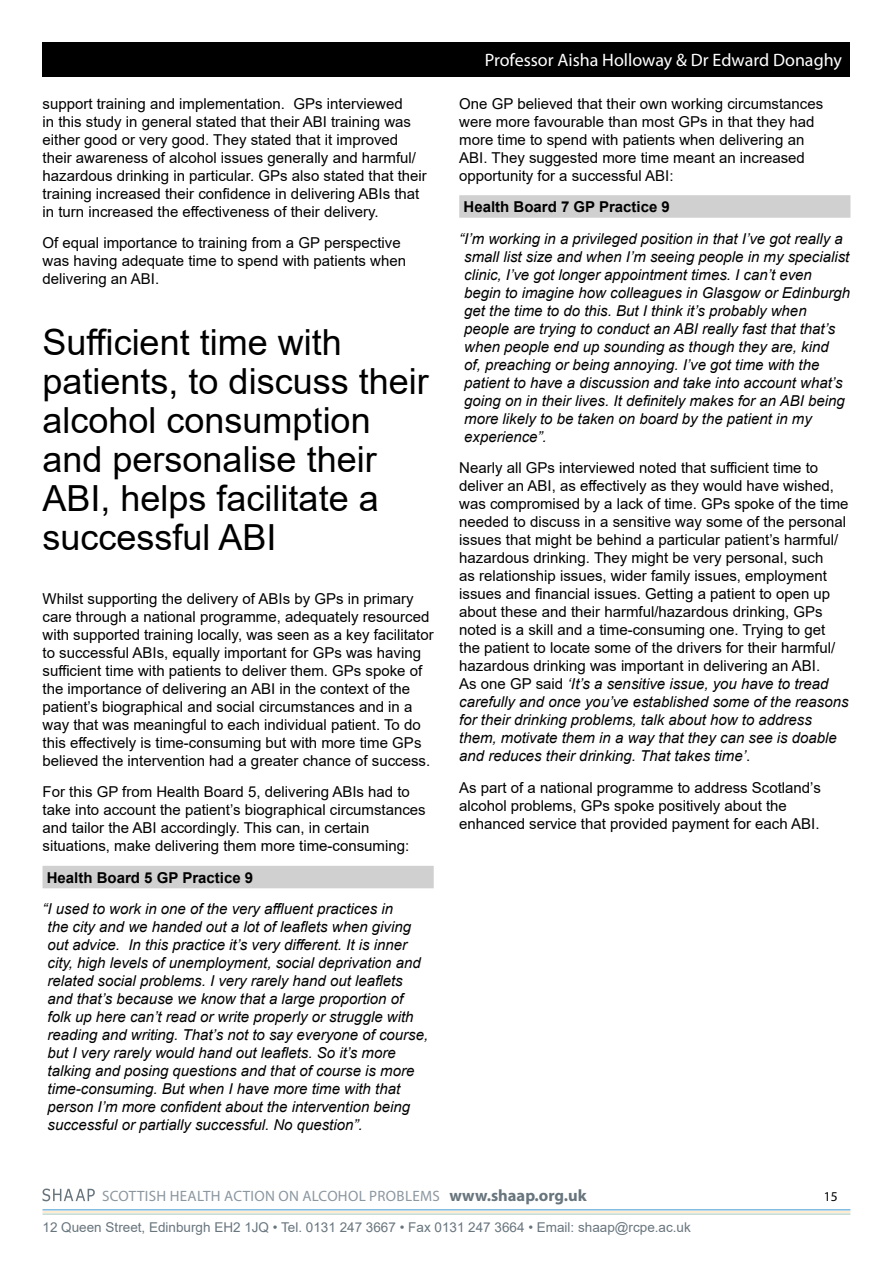
<style>
.page{position:relative;width:893px;height:1263px;background:#fff}
.page>*{position:absolute;margin:0;border:0;box-sizing:border-box;transform-origin:0 0}
.t1{font:36px/39px "Arial";color:#000}
.t2{font:18px "Myriad Pro";color:#fff}
.t3{font:15px/18px "Arial";color:#000}
.t4{font:italic 15px/18px "Arial";color:#000}
.t5{font:15px "Myriad Pro";letter-spacing:.02em;color:#8c97a0}
.t6{font:700 15px "Arial";color:#000}
.t7{font:13.5px "Arial";color:#68757d}
.t8{font:13.5px "Myriad Pro";color:#000}
.s1{font-style:italic}
.s2{font-weight:700;font-size:16.5px;color:#68757d}
</style>
<div class="page">
<hr style="left:43px;top:1209px;width:807px;height:1px;background:#52a3d6">
<hr style="left:43px;top:1211px;width:807px;height:1px;background:#fedfb1">
<hr style="left:43px;top:1213px;width:807px;height:1px;background:#aecec1">
<svg style="left:43px;top:1188px;width:52px;height:13px"></svg>
<div style="left:43px;top:866px;width:391px;height:22px;background:#d0d0d0"></div>
<div style="left:459px;top:195px;width:391px;height:23px;background:#d0d0d0"></div>
<div style="left:43px;top:43px;width:807px;height:34px;background:#000"></div>
<p class="t3" style="left:43px;top:94px;width:386px">support training and implementation. GPs interviewed<br>in this study in general stated that their ABI training was either good or very good. They stated that it improved their awareness of alcohol issues generally and harmful/ hazardous drinking in particular. GPs also stated that their training increased their confidence in delivering ABIs that in turn increased the effectiveness of their delivery.</p>
<p class="t3" style="left:43px;top:234px;width:365px">Of equal importance to training from a GP perspective was having adequate time to spend with patients when delivering an ABI.</p>
<h1 class="t1" style="left:43px;top:322px;width:388px">Sufficient time with patients, to discuss their alcohol consumption and personalise their<br>ABI, helps facilitate a successful ABI</h1>
<p class="t3" style="left:43px;top:589px;width:393px">Whilst supporting the delivery of ABIs by GPs in primary care through a national programme, adequately resourced with supported training locally, was seen as a key facilitator to successful ABIs, equally important for GPs was having sufficient time with patients to deliver them. GPs spoke of the importance of delivering an ABI in the context of the patient’s biographical and social circumstances and in a way that was meaningful to each individual patient. To do this effectively is time-consuming but with more time GPs believed the intervention had a greater chance of success.</p>
<p class="t3" style="left:43px;top:783px;width:385px">For this GP from Health Board 5, delivering ABIs had to take into account the patient’s biographical circumstances and tailor the ABI accordingly. This can, in certain situations, make delivering them more time-consuming:</p>
<p class="t6" style="left:47px;top:867px;width:208px">Health Board 5 GP Practice 9</p>
<p class="t4" style="left:48px;top:900px;width:382px;text-indent:-5px">“I used to work in one of the very affluent practices in<br>the city and we handed out a lot of leaflets when giving out advice. In this practice it’s very different. It is inner city, high levels of unemployment, social deprivation and related social problems. I very rarely hand out leaflets and that’s because we know that a large proportion of folk up here can’t read or write properly or struggle with reading and writing. That’s not to say everyone of course, but I very rarely would hand out leaflets. So it’s more talking and posing questions and that of course is more time-consuming. But when I have more time with that person I’m more confident about the intervention being successful or partially successful. No question”.</p>
<p class="t2" style="left:485px;top:49px;width:359px">Professor Aisha Holloway &amp; Dr Edward Donaghy</p>
<p class="t3" style="left:459px;top:94px;width:366px">One GP believed that their own working circumstances were more favourable than most GPs in that they had more time to spend with patients when delivering an ABI. They suggested more time meant an increased opportunity for a successful ABI:</p>
<p class="t6" style="left:463px;top:196px;width:208px">Health Board 7 GP Practice 9</p>
<p class="t4" style="left:464px;top:230px;width:388px;text-indent:-5px">“I’m working in a privileged position in that I’ve got really a small list size and when I’m seeing people in my specialist clinic, I’ve got longer appointment times. I can’t even begin to imagine how colleagues in Glasgow or Edinburgh get the time to do this. But I think it’s probably when people are trying to conduct an ABI really fast that that’s when people end up sounding as though they are, kind<br>of, preaching or being annoying. I’ve got time with the patient to have a discussion and take into account what’s going on in their lives. It definitely makes for an ABI being more likely to be taken on board by the patient in my experience”.</p>
<p class="t3" style="left:459px;top:459px;width:391px">Nearly all GPs interviewed noted that sufficient time to deliver an ABI, as effectively as they would have wished, was compromised by a lack of time. GPs spoke of the time needed to discuss in a sensitive way some of the personal issues that might be behind a particular patient’s harmful/ hazardous drinking. They might be very personal, such<br>as relationship issues, wider family issues, employment issues and financial issues. Getting a patient to open up about these and their harmful/hazardous drinking, GPs noted is a skill and a time-consuming one. Trying to get the patient to locate some of the drivers for their harmful/ hazardous drinking was important in delivering an ABI.<br>As one GP said <span class="s1">‘It’s a sensitive issue, you have to tread carefully and once you’ve established some of the reasons for their drinking problems, talk about how to address them, motivate them in a way that they can see is doable and reduces their drinking. That takes time’</span>.</p>
<p class="t3" style="left:459px;top:778px;width:363px">As part of a national programme to address Scotland’s alcohol problems, GPs spoke positively about the enhanced service that provided payment for each ABI.</p>
<p class="t5" style="left:102px;top:1187px;width:486px">SCOTTISH HEALTH ACTION ON ALCOHOL PROBLEMS <span class="s2">www.shaap.org.uk</span></p>
<p class="t8" style="left:824px;top:1188px;width:15px">15</p>
<p class="t7" style="left:43px;top:1218px;width:650px">12 Queen Street, Edinburgh EH2 1JQ • Tel. 0131 247 3667 • Fax 0131 247 3664 • Email: shaap@rcpe.ac.uk</p>
</div>
